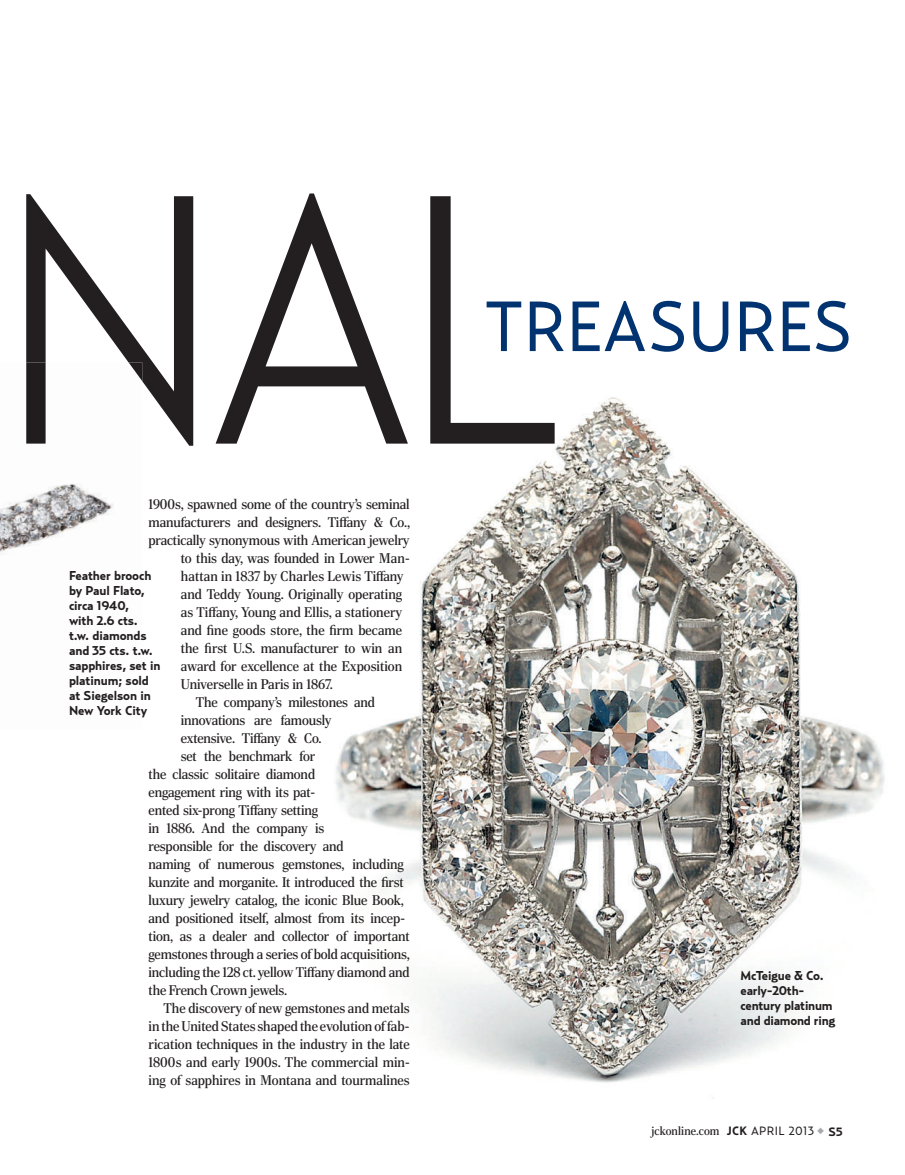
<style>
.page{position:relative;width:905px;height:1175px;background:#fff}
.page>*{position:absolute;margin:0;border:0;box-sizing:border-box;transform-origin:0 0}
.t1{font:300 350.7px "Relay";color:#231f20;scale:.95 1}
.t2{font:70.2px "Relay";color:#013371;scale:.95 1}
.t3{font:14.1px "Rocky";letter-spacing:-.01em;color:#231f20}
.t4{font:14.1px "Rocky";letter-spacing:.01em;color:#231f20}
.t5{font:700 12.75px/15px "Relay";letter-spacing:-.01em;color:#231f20}
.t6{font:12px "Rocky";letter-spacing:.01em;color:#231f20}
.s1{font-family:"Relay";font-weight:700}
.s2{font-family:"Relay"}
.s3{color:#a8a9ad}
</style>
<div class="page">
<img style="left:335px;top:397px;width:550px;height:702px">
<img style="left:0;top:484px;width:114px;height:68px">
<img style="left:26px;top:362px;width:116px;height:82px">
<h1 class="t1" style="left:-5px;top:193px;width:607px">NAL</h1>
<h2 class="t2" style="left:484px;top:301px;width:389px">TREASURES</h2>
<p class="t3" style="left:148px;top:498px;width:263px">1900s, spawned some of the country’s seminal</p>
<p class="t3" style="left:148px;top:516px;width:263px">manufacturers and designers. Tiffany &amp; Co.,</p>
<p class="t3" style="left:148px;top:534px;width:262px">practically synonymous with American jewelry</p>
<p class="t3" style="left:181px;top:552px;width:230px">to this day, was founded in Lower Man-</p>
<p class="t4" style="left:181px;top:570px;width:224px">hattan in 1837 by Charles Lewis Tiffany</p>
<p class="t3" style="left:181px;top:588px;width:223px">and Teddy Young. Originally operating</p>
<p class="t3" style="left:181px;top:606px;width:223px">as Tiffany, Young and Ellis, a stationery</p>
<p class="t3" style="left:181px;top:624px;width:223px">and fine goods store, the firm became</p>
<p class="t3" style="left:181px;top:642px;width:223px">the first U.S. manufacturer to win an</p>
<p class="t3" style="left:181px;top:660px;width:223px">award for excellence at the Exposition</p>
<p class="t3" style="left:181px;top:678px;width:154px">Universelle in Paris in 1867.</p>
<p class="t3" style="left:196px;top:696px;width:181px">The company’s milestones and</p>
<p class="t3" style="left:181px;top:714px;width:152px">innovations are famously</p>
<p class="t3" style="left:181px;top:732px;width:142px">extensive. Tiffany &amp; Co.</p>
<p class="t3" style="left:181px;top:750px;width:136px">set the benchmark for</p>
<p class="t3" style="left:148px;top:768px;width:168px">the classic solitaire diamond</p>
<p class="t3" style="left:148px;top:786px;width:168px">engagement ring with its pat-</p>
<p class="t3" style="left:148px;top:804px;width:171px">ented six-prong Tiffany setting</p>
<p class="t3" style="left:148px;top:822px;width:177px">in 1886. And the company is</p>
<p class="t3" style="left:148px;top:840px;width:197px">responsible for the discovery and</p>
<p class="t3" style="left:148px;top:858px;width:257px">naming of numerous gemstones, including</p>
<p class="t3" style="left:148px;top:876px;width:256px">kunzite and morganite. It introduced the first</p>
<p class="t3" style="left:148px;top:895px;width:257px">luxury jewelry catalog, the iconic Blue Book,</p>
<p class="t3" style="left:148px;top:913px;width:258px">and positioned itself, almost from its incep-</p>
<p class="t3" style="left:148px;top:931px;width:262px">tion, as a dealer and collector of important</p>
<p class="t3" style="left:148px;top:949px;width:263px">gemstones through a series of bold acquisitions,</p>
<p class="t3" style="left:148px;top:967px;width:263px">including the 128 ct. yellow Tiffany diamond and</p>
<p class="t3" style="left:148px;top:985px;width:140px">the French Crown jewels.</p>
<p class="t3" style="left:164px;top:1003px;width:248px">The discovery of new gemstones and metals</p>
<p class="t3" style="left:148px;top:1021px;width:262px">in the United States shaped the evolution of fab-</p>
<p class="t3" style="left:148px;top:1039px;width:262px">rication techniques in the industry in the late</p>
<p class="t3" style="left:148px;top:1057px;width:262px">1800s and early 1900s. The commercial min-</p>
<p class="t3" style="left:148px;top:1075px;width:262px">ing of sapphires in Montana and tourmalines</p>
<p class="t5" style="left:69px;top:569px;width:93px">Feather brooch by Paul Flato, circa 1940,<br>with 2.6 cts. t.w. diamonds and 35 cts. t.w. sapphires, set in platinum; sold at Siegelson in<br>New York City</p>
<p class="t5" style="left:740px;top:969px;width:96px">McTeigue &amp; Co. early-20th&shy;century platinum and diamond ring</p>
<p class="t6" style="left:651px;top:1126px;width:193px">jckonline.com <span class="s1">JCK</span> <span class="s2">APRIL 2013</span> <span class="s3">◆</span> <span class="s1">S5</span></p>
</div>
